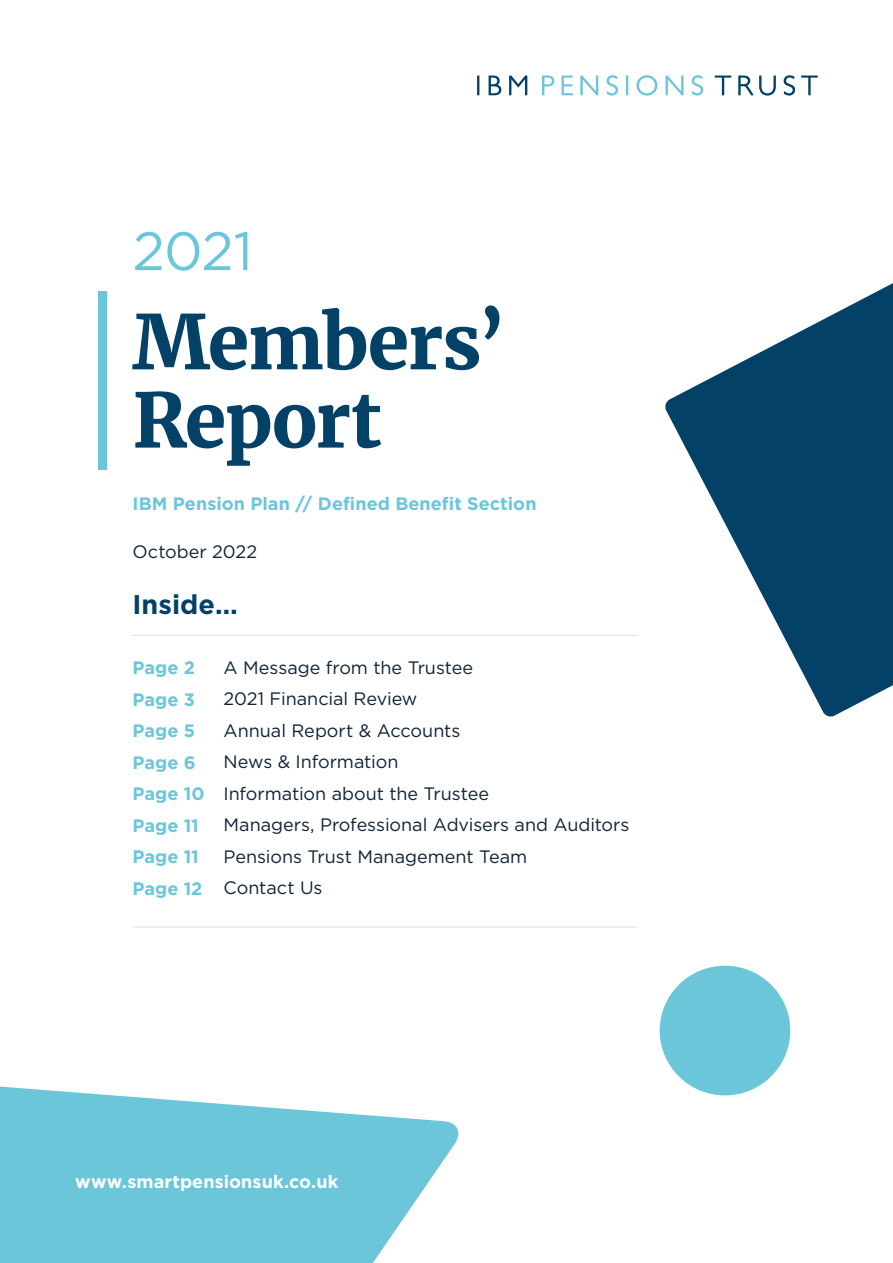
<style>
.page{position:relative;width:893px;height:1263px;background:#fff}
.page>*{position:absolute;margin:0;border:0;box-sizing:border-box;transform-origin:0 0}
.t1{font:700 75px "Merriweather";letter-spacing:-.02em;color:#034166}
.t2{font:54px "Gotham";color:#6bc6d9}
.t3{font:700 27px "Gotham";color:#034166}
.t4{font:18px "Gotham";color:#102335}
.t5{font:700 18px/31.5px "Gotham";color:#6bc6d9}
.t6{font:700 18px "Gotham";letter-spacing:.005em;color:#fff}
</style>
<div class="page">
<svg style="left:0;top:1086px;width:459px;height:177px;fill:#6bc6d9"></svg>
<div style="left:99px;top:291px;width:8px;height:179px;background:#6bc6d9"></div>
<svg style="left:665px;top:283px;width:228px;height:434px;fill:#034166"></svg>
<div style="left:660px;top:966px;width:130px;height:129px;background:#6bc6d9;border-radius:50%"></div>
<hr style="left:133px;top:927px;width:505px;height:1px;background:#e0e0e5">
<hr style="left:133px;top:635px;width:505px;height:1px;background:#e0e0e5">
<svg style="left:477px;top:75px;width:341px;height:21px"></svg>
<p class="t2" style="left:133px;top:221px;width:122px">2021</p>
<p class="t1" style="left:133px;top:296px;width:375px">Members’</p>
<p class="t1" style="left:133px;top:374px;width:250px">Report</p>
<p class="t5" style="left:133px;top:487px;width:405px">IBM Pension Plan // Defined Benefit Section</p>
<p class="t4" style="left:133px;top:541px;width:126px">October 2022</p>
<p class="t3" style="left:133px;top:589px;width:107px">Inside…</p>
<p class="t5" style="left:133px;top:652px;width:64px">Page 2</p>
<p class="t5" style="left:133px;top:683px;width:64px">Page 3</p>
<p class="t5" style="left:133px;top:715px;width:64px">Page 5</p>
<p class="t5" style="left:133px;top:746px;width:74px">Page 6<br>Page 10<br>Page 11<br>Page 11<br>Page 12</p>
<p class="t4" style="left:223px;top:657px;width:251px">A Message from the Trustee</p>
<p class="t4" style="left:223px;top:689px;width:195px">2021 Financial Review</p>
<p class="t4" style="left:223px;top:720px;width:239px">Annual Report &amp; Accounts</p>
<p class="t4" style="left:223px;top:752px;width:176px">News &amp; Information</p>
<p class="t4" style="left:223px;top:783px;width:267px">Information about the Trustee</p>
<p class="t4" style="left:223px;top:815px;width:407px">Managers, Professional Advisers and Auditors</p>
<p class="t4" style="left:223px;top:846px;width:305px">Pensions Trust Management Team</p>
<p class="t4" style="left:223px;top:878px;width:101px">Contact Us</p>
<p class="t6" style="left:75px;top:1171px;width:265px">www.smartpensionsuk.co.uk</p>
</div>
